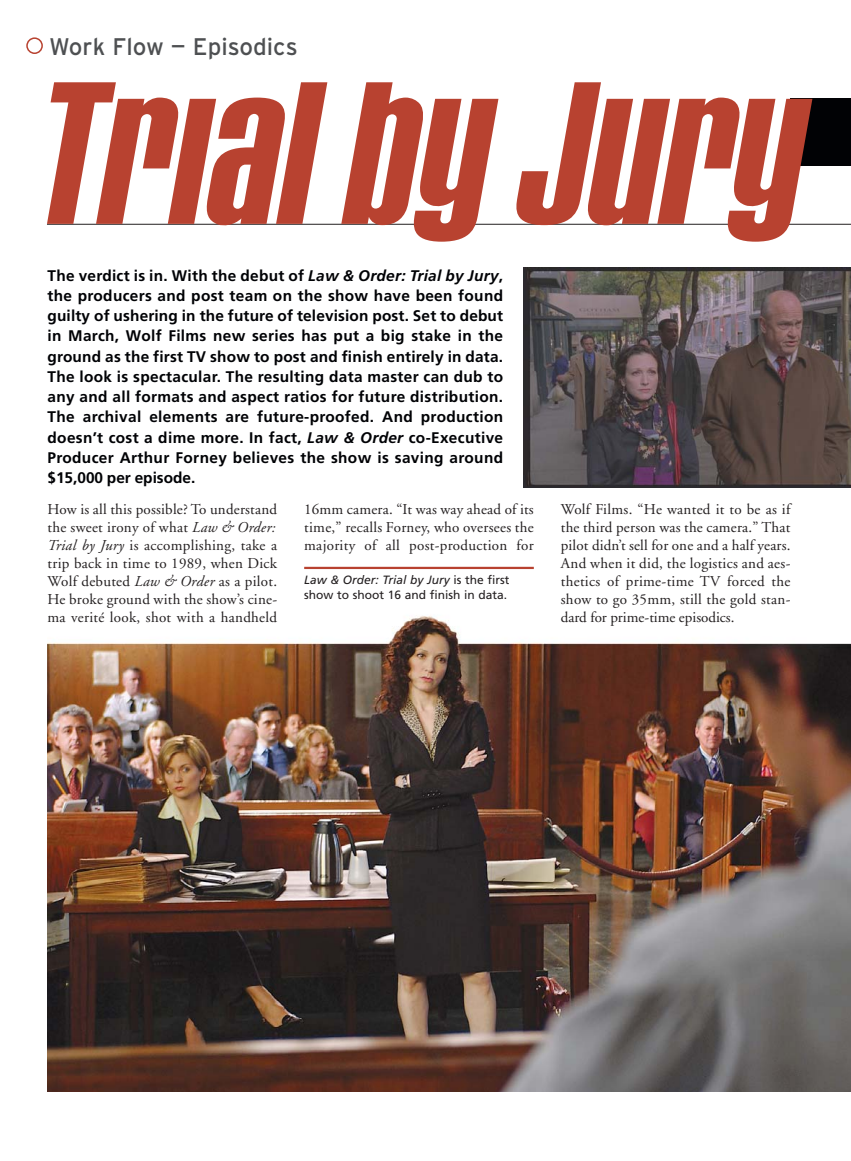
<style>
.page{position:relative;width:851px;height:1161px;background:#fff}
.page>*{position:absolute;margin:0;border:0;box-sizing:border-box;transform-origin:0 0}
.t1{font:italic 212.25px "House Gothic HG23 Cond BOLD3";color:#b84230}
.t2{font:24px "Interstate";color:#4e5052}
.t3{font:700 15.3px/20.2px "Frutiger";letter-spacing:.02em;color:#010205;text-align:justify}
.t4{font:15px/18px "Adobe Garamond";letter-spacing:.02em;color:#231f20;text-align:justify}
.t5{font:12px/15px "Frutiger";color:#231f20}
.s1{font-style:italic}
</style>
<div class="page">
<div style="left:790px;top:99px;width:60px;height:67px;background:#010205"></div>
<img style="left:523px;top:267px;width:327px;height:221px">
<hr style="left:304px;top:567px;width:230px;height:2px;background:#b84230">
<svg style="left:26px;top:37px;width:17px;height:17px"></svg>
<hr style="left:47px;top:224px;width:803px;height:1px;background:#231f20">
<img style="left:48px;top:616px;width:802px;height:476px">
<h2 class="t2" style="left:49px;top:38px;width:250px">Work Flow — Episodics</h2>
<h1 class="t1" style="left:29px;top:70px;width:799px">Trialby Jury</h1>
<p class="t3" style="left:48px;top:266px;width:457px">The verdict is in. With the debut of <span class="s1">Law &amp; Order: Trial by Jury</span>, the producers and post team on the show have been found guilty of ushering in the future of television post. Set to debut in March, Wolf Films new series has put a big stake in the ground as the first TV show to post and finish entirely in data.<br>The look is spectacular. The resulting data master can dub to any and all formats and aspect ratios for future distribution.<br>The archival elements are future-proofed. And production doesn’t cost a dime more. In fact, <span class="s1">Law &amp; Order</span> co-Executive Producer Arthur Forney believes the show is saving around $15,000 per episode.</p>
<p class="t4" style="left:48px;top:502px;width:231px">How is all this possible? To understand the sweet irony of what <span class="s1">Law &amp; Order:<br>Trial by Jury</span> is accomplishing, take a trip back in time to 1989, when Dick Wolf debuted <span class="s1">Law &amp; Order</span> as a pilot.<br>He broke ground with the show’s cine&shy;ma verité look, shot with a handheld</p>
<p class="t4" style="left:561px;top:502px;width:231px">Wolf Films. “He wanted it to be as if the third person was the camera.” That pilot didn’t sell for one and a half years.<br>And when it did, the logistics and aes&shy;thetics of prime-time TV forced the show to go 35mm, still the gold stan&shy;dard for prime-time episodics.</p>
<p class="t4" style="left:304px;top:502px;width:231px">16mm camera. “It was way ahead of its time,” recalls Forney, who oversees the majority of all post-production for</p>
<p class="t5" style="left:304px;top:573px;width:207px"><span class="s1">Law &amp; Order: Trial by Jury</span> is the first show to shoot 16 and finish in data.</p>
</div>
